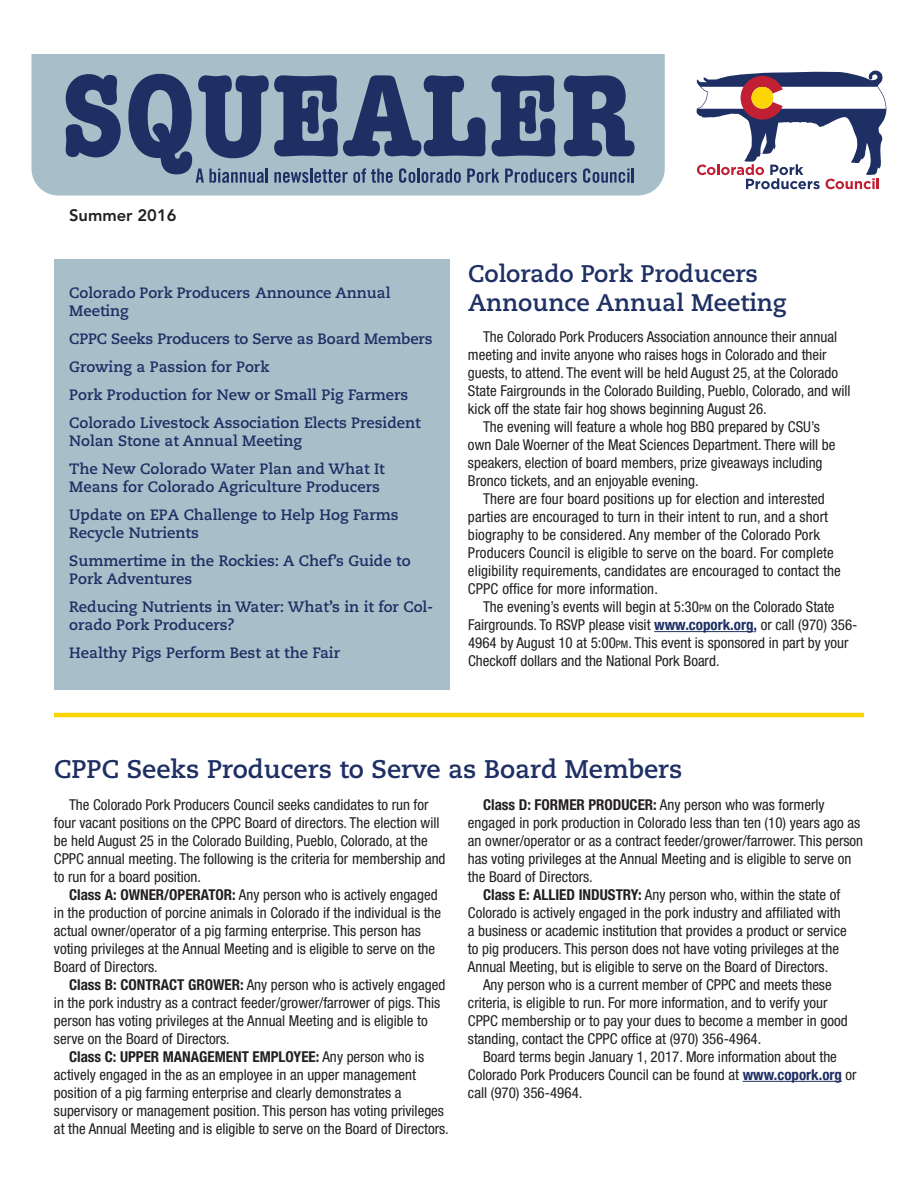
<style>
.page{position:relative;width:918px;height:1188px;background:#fff}
.page>*{position:absolute;margin:0;border:0;box-sizing:border-box;transform-origin:0 0}
.Section_headings{font:700 25.5px "Caecilia LT Std";color:#1e2f64}
.Section_headings-2{font:700 24px/28.8px "Caecilia LT Std";color:#1e2f64}
.t1{font:800 16.5px "Avenir LT Std";color:#231f20}
.body_text{font:condensed 15px/18px "Helvetica Neue LT Std";color:#231f20}
.Section_headings-3{font:700 15px/28px "Caecilia LT Std";color:#1e2f64}
.s1{font-size:10.5px}
.s2{font-weight:700;color:#1e2f64}
.s3{font-weight:700}
</style>
<div class="page">
<div style="left:54px;top:260px;width:396px;height:430px;background:#a8bec8"></div>
<div style="left:31px;top:54px;width:634px;height:142px;background:#a8bec8"></div>
<svg style="left:696px;top:70px;width:191px;height:119px"></svg>
<svg style="left:66px;top:74px;width:55px;height:83px;background:#455780"></svg>
<svg style="left:128px;top:74px;width:507px;height:109px;background:#5f7293"></svg>
<hr style="left:654px;top:631px;width:100px;height:1px;background:#1e2f64">
<hr style="left:743px;top:1081px;width:99px;height:1px;background:#1e2f64">
<hr style="left:54px;top:713px;width:810px;height:4px;background:#fcd604">
<p class="t1" style="left:69px;top:205px;width:109px">Summer 2016</p>
<p class="Section_headings-3" style="left:69px;top:284px;width:323px;line-height:18px">Colorado Pork Producers Announce Annual<br>Meeting</p>
<p class="Section_headings-3" style="left:69px;top:325px;width:365px">CPPC Seeks Producers to Serve as Board Members Growing a Passion for Pork<br>Pork Production for New or Small Pig Farmers Colorado Livestock Association Elects President</p>
<p class="Section_headings-3" style="left:69px;top:427px;width:317px">Nolan Stone at Annual Meeting<br>The New Colorado Water Plan and What It</p>
<p class="Section_headings-3" style="left:69px;top:473px;width:331px">Means for Colorado Agriculture Producers<br>Update on EPA Challenge to Help Hog Farms</p>
<p class="Section_headings-3" style="left:69px;top:519px;width:343px">Recycle Nutrients<br>Summertime in the Rockies: A Chef’s Guide to</p>
<p class="Section_headings-3" style="left:69px;top:565px;width:366px">Pork Adventures<br>Reducing Nutrients in Water: What’s in it for Col-</p>
<p class="Section_headings-3" style="left:69px;top:611px;width:272px">orado Pork Producers?<br>Healthy Pigs Perform Best at the Fair</p>
<p class="Section_headings-2" style="left:468px;top:259px;width:320px">Colorado Pork Producers<br>Announce Annual Meeting</p>
<p class="body_text" style="left:468px;top:328px;width:384px;text-indent:15px">The Colorado Pork Producers Association announce their annual meeting and invite anyone who raises hogs in Colorado and their guests, to attend. The event will be held August 25, at the Colorado State Fairgrounds in the Colorado Building, Pueblo, Colorado, and will kick off the state fair hog shows beginning August 26.</p>
<p class="body_text" style="left:468px;top:418px;width:369px;text-indent:15px">The evening will feature a whole hog BBQ prepared by CSU’s own Dale Woerner of the Meat Sciences Department. There will be speakers, election of board members, prize giveaways including Bronco tickets, and an enjoyable evening.</p>
<p class="body_text" style="left:468px;top:490px;width:374px;text-indent:15px">There are four board positions up for election and interested parties are encouraged to turn in their intent to run, and a short biography to be considered. Any member of the Colorado Pork Producers Council is eligible to serve on the board. For complete eligibility requirements, candidates are encouraged to contact the CPPC office for more information.</p>
<p class="body_text" style="left:468px;top:598px;width:391px;text-indent:15px">The evening’s events will begin at 5:30<span class="s1">pm</span> on the Colorado State Fairgrounds. To RSVP please visit <span class="s2">www.copork.org,</span> or call (970) 356- 4964 by August 10 at 5:00<span class="s1">pm</span>. This event is sponsored in part by your Checkoff dollars and the National Pork Board.</p>
<p class="Section_headings" style="left:54px;top:754px;width:630px">CPPC Seeks Producers to Serve as Board Members</p>
<p class="body_text" style="left:54px;top:795px;width:393px;text-indent:15px">The Colorado Pork Producers Council seeks candidates to run for four vacant positions on the CPPC Board of directors. The election will be held August 25 in the Colorado Building, Pueblo, Colorado, at the CPPC annual meeting. The following is the criteria for membership and to run for a board position.</p>
<p class="body_text" style="left:54px;top:885px;width:389px;text-indent:15px"><span class="s3">Class A: OWNER/OPERATOR:</span> Any person who is actively engaged in the production of porcine animals in Colorado if the individual is the actual owner/operator of a pig farming enterprise. This person has voting privileges at the Annual Meeting and is eligible to serve on the Board of Directors.</p>
<p class="body_text" style="left:54px;top:975px;width:393px;text-indent:15px"><span class="s3">Class B: CONTRACT GROWER:</span> Any person who is actively engaged in the pork industry as a contract feeder/grower/farrower of pigs. This person has voting privileges at the Annual Meeting and is eligible to serve on the Board of Directors.</p>
<p class="body_text" style="left:54px;top:1047px;width:396px;text-indent:15px"><span class="s3">Class C: UPPER MANAGEMENT EMPLOYEE:</span> Any person who is actively engaged in the as an employee in an upper management position of a pig farming enterprise and clearly demonstrates a supervisory or management position. This person has voting privileges at the Annual Meeting and is eligible to serve on the Board of Directors.</p>
<p class="body_text" style="left:468px;top:795px;width:397px;text-indent:15px"><span class="s3">Class D: FORMER PRODUCER:</span> Any person who was formerly engaged in pork production in Colorado less than ten (10) years ago as an owner/operator or as a contract feeder/grower/farrower. This person has voting privileges at the Annual Meeting and is eligible to serve on the Board of Directors.</p>
<p class="body_text" style="left:468px;top:885px;width:380px;text-indent:15px"><span class="s3">Class E: ALLIED INDUSTRY:</span> Any person who, within the state of Colorado is actively engaged in the pork industry and affiliated with a business or academic institution that provides a product or service to pig producers. This person does not have voting privileges at the Annual Meeting, but is eligible to serve on the Board of Directors.</p>
<p class="body_text" style="left:468px;top:975px;width:381px;text-indent:15px">Any person who is a current member of CPPC and meets these criteria, is eligible to run. For more information, and to verify your CPPC membership or to pay your dues to become a member in good standing, contact the CPPC office at (970) 356-4964.</p>
<p class="body_text" style="left:468px;top:1047px;width:390px;text-indent:15px">Board terms begin January 1, 2017. More information about the<br>Colorado Pork Producers Council can be found at <span class="s2">www.copork.org</span> or call (970) 356-4964.</p>
</div>
